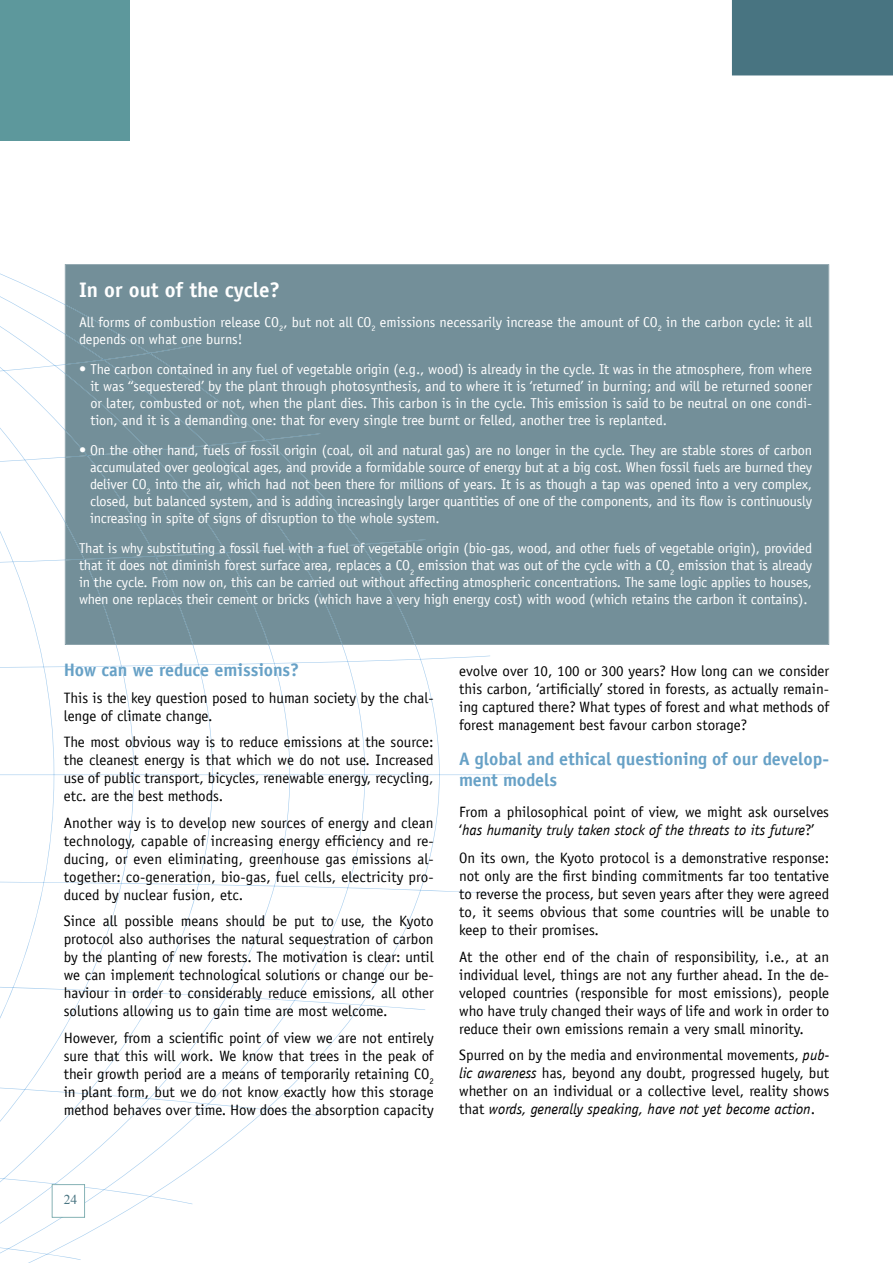
<style>
.page{position:relative;width:893px;height:1263px;background:#fff}
.page>*{position:absolute;margin:0;border:0;box-sizing:border-box;transform-origin:0 0}
.t1{font:700 21px "Officina Sans LT";color:#fff}
.t2{font:700 18px/21.6px "Officina Sans LT";color:#67a1c6}
.t3{font:15px/18px "Officina Sans LT";color:#000;text-align:justify}
.t4{font:14.25px/17.1px "Officina Sans LT";letter-spacing:-.01em;color:#fff;text-align:justify}
.t5{font:13.5px "Times New Roman";color:#487481}
.s1{font-style:italic}
</style>
<div class="page">
<svg style="left:0;top:265px;width:512px;height:998px"></svg>
<div style="left:732px;top:0;width:161px;height:76px;background:#487481"></div>
<div style="left:0;top:0;width:130px;height:141px;background:#5d989c"></div>
<svg style="left:52px;top:1184px;width:33px;height:33px"></svg>
<div style="left:65px;top:264px;width:764px;height:381px;background:#738f99"></div>
<div style="left:65px;top:304px;width:351px;height:341px;background:#738f99"></div>
<h1 class="t1" style="left:79px;top:277px;width:203px">In or out of the cycle?</h1>
<p class="t4" style="left:79px;top:313px;width:735px">All forms of combustion release CO<sub>2</sub>, but not all CO<sub>2</sub> emissions necessarily increase the amount of CO<sub>2</sub> in the carbon cycle: it all depends on what one burns!</p>
<p class="t4" style="left:90px;top:360px;width:723px;text-indent:-11px">• The carbon contained in any fuel of vegetable origin (e.g., wood) is already in the cycle. It was in the atmosphere, from where it was ‘‘sequestered’ by the plant through photosynthesis, and to where it is ‘returned’ in burning; and will be returned sooner or later, combusted or not, when the plant dies. This carbon is in the cycle. This emission is said to be neutral on one condi&shy;tion, and it is a demanding one: that for every single tree burnt or felled, another tree is replanted.</p>
<p class="t4" style="left:90px;top:441px;width:724px;text-indent:-11px">• On the other hand, fuels of fossil origin (coal, oil and natural gas) are no longer in the cycle. They are stable stores of carbon accumulated over geological ages, and provide a formidable source of energy but at a big cost. When fossil fuels are burned they deliver CO<sub>2</sub> into the air, which had not been there for millions of years. It is as though a tap was opened into a very complex, closed, but balanced system, and is adding increasingly larger quantities of one of the components, and its flow is continuously increasing in spite of signs of disruption to the whole system.</p>
<p class="t4" style="left:79px;top:540px;width:735px">That is why substituting a fossil fuel with a fuel of vegetable origin (bio-gas, wood, and other fuels of vegetable origin), provided that it does not diminish forest surface area, replaces a CO<sub>2</sub> emission that was out of the cycle with a CO<sub>2</sub> emission that is already in the cycle. From now on, this can be carried out without affecting atmospheric concentrations. The same logic applies to houses, when one replaces their cement or bricks (which have a very high energy cost) with wood (which retains the carbon it contains).</p>
<p class="t2" style="left:64px;top:659px;width:237px">How can we reduce emissions?</p>
<p class="t3" style="left:64px;top:689px;width:371px">This is the key question posed to human society by the chal&shy;lenge of climate change.</p>
<p class="t3" style="left:64px;top:733px;width:371px">The most obvious way is to reduce emissions at the source: the cleanest energy is that which we do not use. Increased use of public transport, bicycles, renewable energy, recycling, etc. are the best methods.</p>
<p class="t3" style="left:64px;top:814px;width:371px">Another way is to develop new sources of energy and clean technology, capable of increasing energy efficiency and re&shy;ducing, or even eliminating, greenhouse gas emissions al&shy;together: co-generation, bio-gas, fuel cells, electricity pro&shy;duced by nuclear fusion, etc.</p>
<p class="t3" style="left:64px;top:912px;width:371px">Since all possible means should be put to use, the Kyoto protocol also authorises the natural sequestration of carbon by the planting of new forests. The motivation is clear: until we can implement technological solutions or change our be&shy;haviour in order to considerably reduce emissions, all other solutions allowing us to gain time are most welcome.</p>
<p class="t3" style="left:64px;top:1029px;width:371px">However, from a scientific point of view we are not entirely sure that this will work. We know that trees in the peak of their growth period are a means of temporarily retaining CO<sub>2 </sub>in plant form, but we do not know exactly how this storage method behaves over time. How does the absorption capacity</p>
<p class="t3" style="left:459px;top:662px;width:371px">evolve over 10, 100 or 300 years? How long can we consider this carbon, ‘artificially’ stored in forests, as actually remain&shy;ing captured there? What types of forest and what methods of forest management best favour carbon storage?</p>
<p class="t2" style="left:459px;top:748px;width:371px">A global and ethical questioning of our develop&shy;ment models</p>
<p class="t3" style="left:459px;top:803px;width:371px">From a philosophical point of view, we might ask ourselves ‘<span class="s1">has humanity truly taken stock of the threats to its future</span>?’</p>
<p class="t3" style="left:459px;top:849px;width:371px">On its own, the Kyoto protocol is a demonstrative response: not only are the first binding commitments far too tentative to reverse the process, but seven years after they were agreed to, it seems obvious that some countries will be unable to keep to their promises.</p>
<p class="t3" style="left:459px;top:948px;width:371px">At the other end of the chain of responsibility, i.e., at an individual level, things are not any further ahead. In the de&shy;veloped countries (responsible for most emissions), people who have truly changed their ways of life and work in order to reduce their own emissions remain a very small minority.</p>
<p class="t3" style="left:459px;top:1046px;width:371px">Spurred on by the media and environmental movements, <span class="s1">pub&shy;lic awareness</span> has, beyond any doubt, progressed hugely, but whether on an individual or a collective level, reality shows that <span class="s1">words, generally speaking, have not yet become action</span>.</p>
<p class="t5" style="left:64px;top:1190px;width:15px">24</p>
</div>
